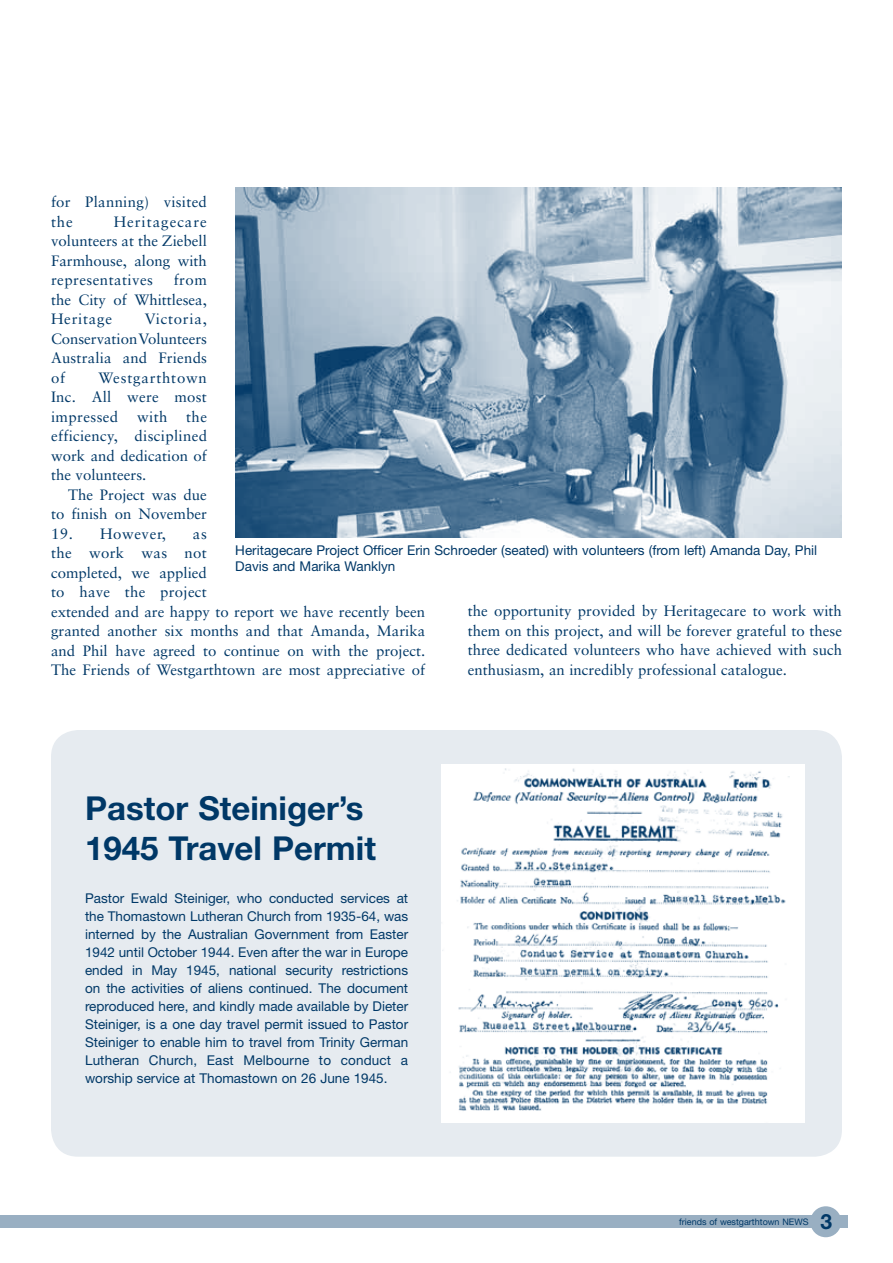
<style>
.page{position:relative;width:893px;height:1263px;background:#fff}
.page>*{position:absolute;margin:0;border:0;box-sizing:border-box;transform-origin:0 0}
.t1{font:700 33px/39.6px "Helvetica Neue";color:#003867}
.t2{font:700 21px "Helvetica Neue";color:#003867}
.t3{font:15px/19.5px "Sabon";color:#003867;text-align:justify}
.t4{font:15px/19.5px "Sabon";letter-spacing:.02em;color:#003867}
.t5{font:15px "Sabon";letter-spacing:.04em;color:#003867}
.t6{font:13.5px/18px "Helvetica Neue";color:#003867;text-align:justify}
.t7{font:9px "Helvetica Neue";color:#003867}
</style>
<div class="page">
<div style="left:0;top:1215px;width:848px;height:12px;background:#99afc2"></div>
<div style="left:810px;top:1206px;width:31px;height:31px;background:#99afc2;border-radius:50%"></div>
<img style="left:236px;top:188px;width:606px;height:350px">
<div style="left:51px;top:730px;width:791px;height:427px;background:#e6ebf0;border-radius:27px"></div>
<img style="left:442px;top:764px;width:362px;height:359px">
<p class="t4" style="left:51px;top:192px;width:157px">for Planning) visited the</p>
<p class="t3" style="left:51px;top:212px;width:157px;text-indent:63px">Heritagecare volunteers at the Ziebell Farmhouse, along with representatives</p>
<p class="t3" style="left:51px;top:270px;width:157px;text-indent:123px">from the City of Whittlesea, Heritage</p>
<p class="t3" style="left:51px;top:309px;width:158px;text-indent:94px">Victoria, Conservation Volunteers Australia and Friends of</p>
<p class="t3" style="left:51px;top:368px;width:157px;text-indent:48px">Westgarthtown Inc. All were most impressed</p>
<p class="t3" style="left:51px;top:407px;width:158px;text-indent:135px">the efficiency, disciplined work and dedication of the volunteers.</p>
<p class="t3" style="left:51px;top:485px;width:157px;text-align:right">The Project was due to finish on November</p>
<p class="t5" style="left:51px;top:525px;width:116px">19. However,</p>
<p class="t3" style="left:137px;top:407px;width:32px">with</p>
<p class="t3" style="left:51px;top:524px;width:376px;text-align:left;text-indent:142px">as<br>the work was not<br>completed, we applied<br>to have the project<br>extended and are happy to report we have recently been granted another six months and that Amanda, Marika and Phil have agreed to continue on with the project.<br>The Friends of Westgarthtown are most appreciative of</p>
<p class="t6" style="left:235px;top:542px;width:583px;line-height:16.2px">Heritagecare Project Officer Erin Schroeder (seated) with volunteers (from left) Amanda Day, Phil<br>Davis and Marika Wanklyn</p>
<p class="t3" style="left:468px;top:601px;width:376px">the opportunity provided by Heritagecare to work with them on this project, and will be forever grateful to these three dedicated volunteers who have achieved with such enthusiasm, an incredibly professional catalogue.</p>
<h1 class="t1" style="left:85px;top:788px;width:292px">Pastor Steiniger’s<br>1945 Travel Permit</h1>
<p class="t6" style="left:85px;top:889px;width:325px">Pastor Ewald Steiniger, who conducted services at the Thomastown Lutheran Church from 1935-64, was interned by the Australian Government from Easter 1942 until October 1944. Even after the war in Europe ended in May 1945, national security restrictions on the activities of aliens continued. The document reproduced here, and kindly made available by Dieter Steiniger, is a one day travel permit issued to Pastor Steiniger to enable him to travel from Trinity German Lutheran Church, East Melbourne to conduct a worship service at Thomastown on 26 June 1945.</p>
<p class="t7" style="left:679px;top:1216px;width:131px">friends of westgarthtown NEWS</p>
<h2 class="t2" style="left:820px;top:1208px;width:13px">3</h2>
</div>
